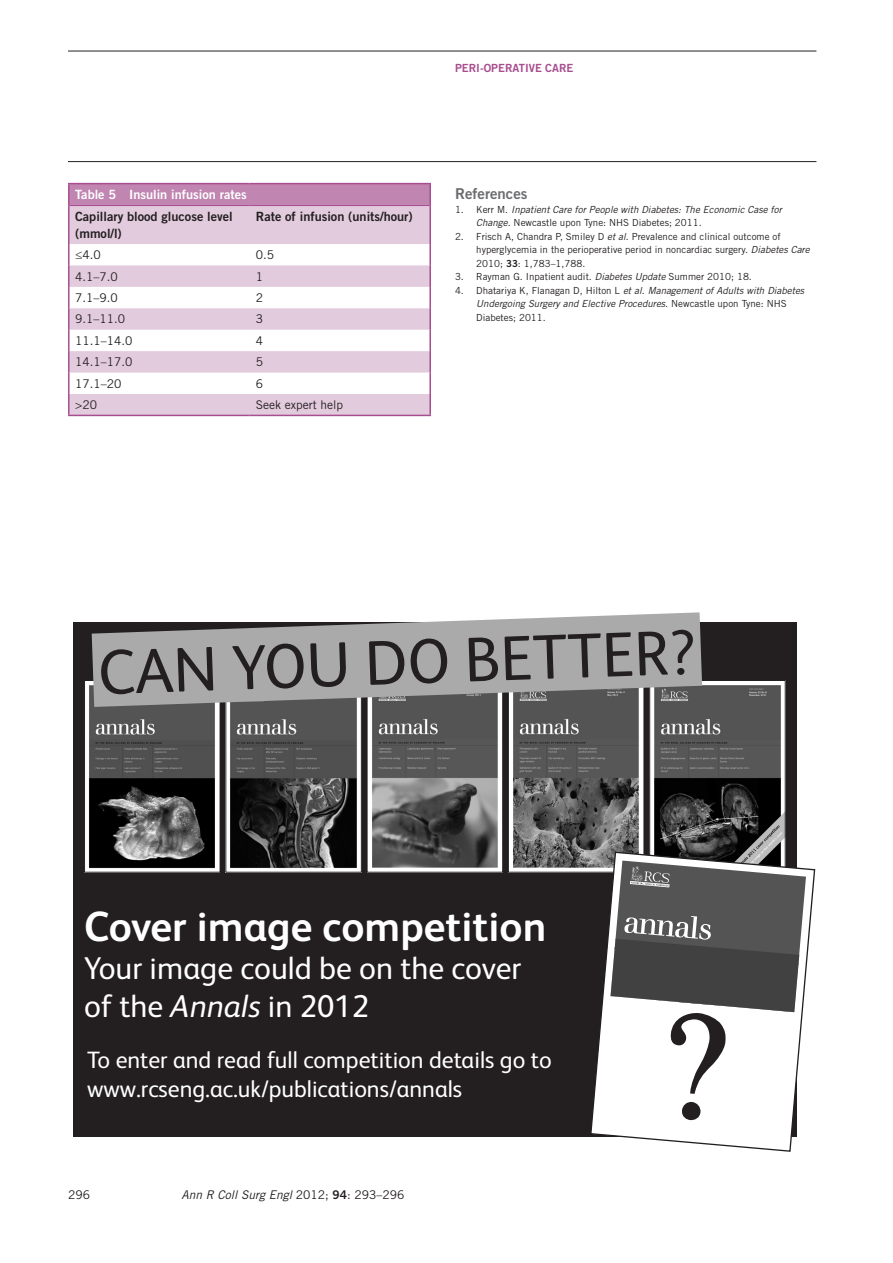
<style>
.page{position:relative;width:893px;height:1263px;background:#fff}
.page>*{position:absolute;margin:0;border:0;box-sizing:border-box;transform-origin:0 0}
.t1{font:63.15px "FS Albert OV SSHKIA";color:#231f20}
.t2{font:42.15px "FS Albert Bold OV TSHKIA";color:#fff}
.t3{font:31.65px/38px "FS Albert OV SSHKIA";color:#fff}
.t4{font:23.7px/28.5px "FS Albert OV SSHKIA";color:#fff}
.t5{font:15px "Trade Gothic LT Std Bd 2";color:#6c6d70}
.t6{font:12.75px/16.5px "Trade Gothic LT Std Bd 2";color:#231f20}
.t7{font:12.75px "Trade Gothic LT Std Bd 2";color:#fff}
.t8{font:12px "Trade Gothic LT Std";color:#231f20}
.t9{font:italic 12px "Trade Gothic LT Std";color:#231f20}
.t10{font:11.25px "Trade Gothic LT Std Bd 2";color:#a84d90}
.t11{font:italic 9.75px/13.5px "Trade Gothic LT Std";color:#231f20}
.t12{font:9.75px/13.5px "Trade Gothic LT Std";color:#231f20}
.s1{font-style:normal}
.s2{font-style:italic}
.s3{font-family:"Trade Gothic LT Std Bd 2"}
.s4{font-family:"FS Albert Italic OV USHKIA"}
.s5{font-family:"Trade Gothic LT Std Bd 2";font-style:normal}
</style>
<div class="page">
<hr style="left:68px;top:51px;width:748px;height:1px;background:#231f20">
<hr style="left:68px;top:161px;width:748px;height:1px;background:#231f20">
<div style="left:69px;top:184px;width:361px;height:22px;background:#c185b2"></div>
<svg style="left:70px;top:206px;width:359px;height:209px;fill:#e3cbde"></svg>
<hr style="left:429px;top:206px;width:2px;height:38px;background:#a84d90">
<hr style="left:429px;top:244px;width:2px;height:21px;background:#a84d90">
<hr style="left:429px;top:265px;width:2px;height:22px;background:#a84d90">
<hr style="left:429px;top:287px;width:2px;height:21px;background:#a84d90">
<hr style="left:429px;top:308px;width:2px;height:22px;background:#a84d90">
<hr style="left:429px;top:330px;width:2px;height:21px;background:#a84d90">
<hr style="left:429px;top:351px;width:2px;height:22px;background:#a84d90">
<hr style="left:429px;top:373px;width:2px;height:21px;background:#a84d90">
<hr style="left:429px;top:394px;width:2px;height:21px;background:#a84d90">
<hr style="left:249px;top:415px;width:182px;height:1px;background:#a84d90">
<hr style="left:68px;top:206px;width:2px;height:38px;background:#a84d90">
<hr style="left:68px;top:244px;width:2px;height:21px;background:#a84d90">
<hr style="left:68px;top:265px;width:2px;height:22px;background:#a84d90">
<hr style="left:68px;top:287px;width:2px;height:21px;background:#a84d90">
<hr style="left:68px;top:308px;width:2px;height:22px;background:#a84d90">
<hr style="left:68px;top:330px;width:2px;height:21px;background:#a84d90">
<hr style="left:68px;top:351px;width:2px;height:22px;background:#a84d90">
<hr style="left:68px;top:373px;width:2px;height:21px;background:#a84d90">
<hr style="left:68px;top:394px;width:2px;height:21px;background:#a84d90">
<hr style="left:68px;top:415px;width:181px;height:1px;background:#a84d90">
<hr style="left:68px;top:183px;width:181px;height:1px;background:#a84d90">
<hr style="left:68px;top:184px;width:2px;height:22px;background:#a84d90">
<hr style="left:249px;top:183px;width:182px;height:1px;background:#a84d90">
<hr style="left:429px;top:184px;width:2px;height:22px;background:#a84d90">
<hr style="left:70px;top:205px;width:179px;height:1px;background:#a84d90">
<hr style="left:249px;top:205px;width:180px;height:1px;background:#a84d90">
<div style="left:73px;top:622px;width:724px;height:514px;background:#231f20"></div>
<img style="left:86px;top:682px;width:132px;height:188px">
<div style="left:84px;top:680px;width:136px;height:192px;border:1px solid #231f20"></div>
<img style="left:228px;top:707px;width:132px;height:163px">
<div style="left:226px;top:680px;width:136px;height:192px;border:1px solid #231f20"></div>
<img style="left:369px;top:707px;width:132px;height:163px">
<div style="left:367px;top:680px;width:136px;height:192px;border:1px solid #231f20"></div>
<img style="left:510px;top:707px;width:132px;height:163px">
<div style="left:508px;top:680px;width:136px;height:192px;border:1px solid #231f20"></div>
<img style="left:651px;top:682px;width:132px;height:169px">
<div style="left:649px;top:680px;width:136px;height:192px;border:1px solid #231f20"></div>
<svg style="left:92px;top:612px;width:610px;height:95px;background:#a4a4a4"></svg>
<svg style="left:589px;top:851px;width:227px;height:301px"></svg>
<svg style="left:610px;top:860px;width:196px;height:261px;background:#9e9e9e"></svg>
<p class="t10" style="left:455px;top:61px;width:7px">peri</p>
<p class="t10" style="left:480px;top:61px;width:11px">-operati</p>
<p class="t10" style="left:529px;top:61px;width:25px">ve care</p>
<h3 class="t7" style="left:75px;top:187px;width:173px">Table 5 Insulin infusion rates</h3>
<h3 class="t6" style="left:75px;top:208px;width:159px">Capillary blood glucose level (mmol/l)</h3>
<h3 class="t6" style="left:256px;top:208px;width:158px">Rate of infusion (units/hour)</h3>
<p class="t8" style="left:75px;top:248px;width:27px">≤4.0</p>
<p class="t8" style="left:256px;top:248px;width:20px">0.5</p>
<p class="t8" style="left:75px;top:269px;width:44px">4.1–7.0</p>
<p class="t8" style="left:256px;top:269px;width:9px">1</p>
<p class="t8" style="left:75px;top:290px;width:44px">7.1–9.0</p>
<p class="t8" style="left:256px;top:290px;width:9px">2</p>
<p class="t8" style="left:75px;top:312px;width:51px">9.1–11.0</p>
<p class="t8" style="left:256px;top:312px;width:9px">3</p>
<p class="t8" style="left:75px;top:333px;width:59px">11.1–14.0</p>
<p class="t8" style="left:256px;top:333px;width:9px">4</p>
<p class="t8" style="left:75px;top:355px;width:59px">14.1–17.0</p>
<p class="t8" style="left:256px;top:355px;width:9px">5</p>
<p class="t8" style="left:75px;top:376px;width:48px">17.1–20</p>
<p class="t8" style="left:256px;top:376px;width:9px">6</p>
<p class="t8" style="left:75px;top:397px;width:23px">&gt;20</p>
<p class="t8" style="left:256px;top:397px;width:89px">Seek expert help</p>
<h3 class="t5" style="left:455px;top:185px;width:74px">References</h3>
<p class="t11" style="left:476px;top:203px;width:307px;text-indent:-21px"><span class="s1">1. Kerr M.</span> Inpatient Care for People with Diabetes: The Economic Case for<br>Change<span class="s1">. Newcastle upon Tyne: NHS Diabetes; 2011.</span></p>
<p class="t12" style="left:476px;top:230px;width:335px;text-indent:-21px">2. Frisch A, Chandra P, Smiley D <span class="s2">et al</span>. Prevalence and clinical outcome of hyperglycemia in the perioperative period in noncardiac surgery. <span class="s2">Diabetes Care<br></span>2010; <span class="s3">33</span>: 1,783–1,788.</p>
<p class="t12" style="left:455px;top:270px;width:298px">3. Rayman G. Inpatient audit. <span class="s2">Diabetes Update</span> Summer 2010; 18.</p>
<p class="t11" style="left:476px;top:284px;width:329px;text-indent:-21px"><span class="s1">4. Dhatariya K, Flanagan D, Hilton L</span> et al<span class="s1">.</span> Management of Adults with Diabetes<br>Undergoing Surgery and Elective Procedures<span class="s1">. Newcastle upon Tyne: NHS<br>Diabetes; 2011.</span></p>
<h1 class="t1" style="left:97px;top:631px;width:600px;rotate:-2deg">can you do beTTer?</h1>
<h2 class="t2" style="left:84px;top:898px;width:464px">Cover image competition</h2>
<h3 class="t3" style="left:84px;top:948px;width:439px">your image could be on the cover of the <span class="s4">Annals</span> in 2012</h3>
<h3 class="t4" style="left:87px;top:1044px;width:466px">To enter and read full competition details go to www.rcseng.ac.uk/publications/annals</h3>
<p class="t8" style="left:68px;top:1188px;width:23px">296</p>
<p class="t9" style="left:181px;top:1188px;width:224px">Ann R Coll Surg Engl <span class="s1">2012;</span> <span class="s5">94</span><span class="s1">: 293–296</span></p>
</div>
